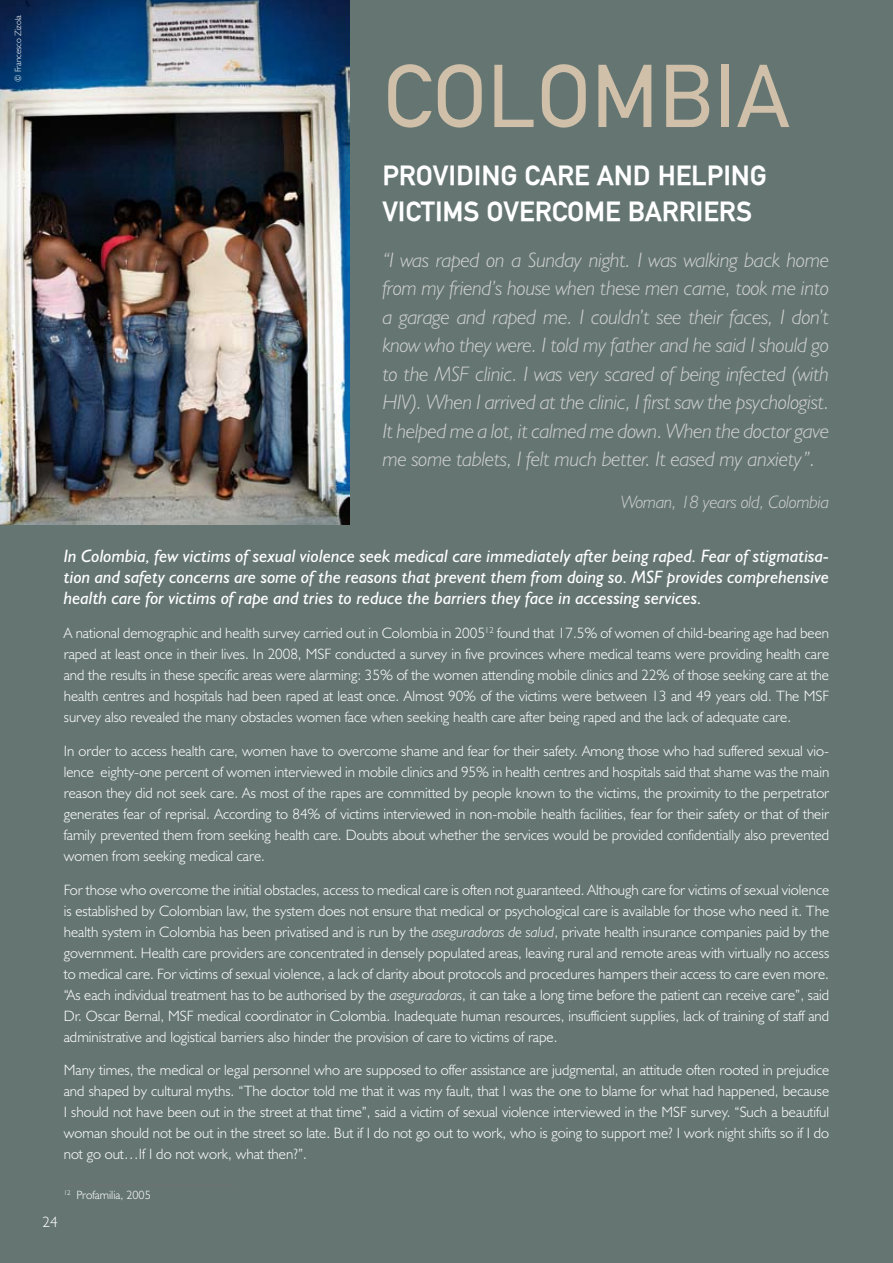
<style>
.page{position:relative;width:893px;height:1263px;background:#657672}
.page>*{position:absolute;margin:0;border:0;box-sizing:border-box;transform-origin:0 0}
.t1{font:300 90px "DIN Mittelschrift";letter-spacing:.01em;color:#d0c0aa}
.t2{font:700 27px "DIN Mittelschrift";color:#fff}
.t3{font:italic 300 21px/28.5px "Humanist 521 BT";letter-spacing:-.01em;color:#d0d1cf;text-align:justify}
.t4{font:italic 18px/21px "Humanist 521 BT";color:#fff;text-align:justify}
.t5{font:italic 300 18px "Humanist 521 BT";letter-spacing:-.01em;color:#d0d1cf}
.t6{font:300 15px/21px "Humanist 521 BT";color:#fff;text-align:justify}
.t7{font:300 12px "Humanist 521 BT";color:#fff}
.t8{font:300 9px "Humanist 521 BT";color:#fff}
.s1{font-style:italic}
</style>
<div class="page">
<hr style="left:64px;top:1184px;width:170px;height:1px;background:#707173">
<img style="left:0;top:0;width:349px;height:524px">
<p class="t8" style="left:13px;top:82px;width:69px;rotate:-90deg">© Francesco Zizola</p>
<h1 class="t1" style="left:383px;top:44px;width:408px">COLOMBIA</h1>
<h2 class="t2" style="left:383px;top:160px;width:64px">PROVIDI</h2>
<h2 class="t2" style="left:482px;top:160px;width:76px">NG CARE</h2>
<h2 class="t2" style="left:597px;top:160px;width:172px">AND HELPING</h2>
<h2 class="t2" style="left:383px;top:196px;width:54px">VI CTIMS</h2>
<h2 class="t2" style="left:487px;top:196px;width:175px">OVERCOME BARRIERS</h2>
<p class="t3" style="left:383px;top:245px;width:448px">“I was raped on a Sunday night. I was walking back home from my friend’s house when these men came, took me into a garage and raped me. I couldn’t see their faces, I don’t know who they were. I told my father and he said I should go to the MSF clinic. I was very scared of being infected (with HIV). When I arrived at the clinic, I first saw the psychologist.<br>It helped me a lot, it calmed me down. When the doctor gave me some tablets, I felt much better. It eased my anxiety”.</p>
<p class="t5" style="left:621px;top:490px;width:210px">Woman, 18 years old, Colombia</p>
<p class="t4" style="left:64px;top:545px;width:767px">In Colombia, few victims of sexual violence seek medical care immediately after being raped. Fear of stigmatisa&shy;tion and safety concerns are some of the reasons that prevent them from doing so. MSF provides comprehensive health care for victims of rape and tries to reduce the barriers they face in accessing services.</p>
<p class="t6" style="left:64px;top:622px;width:767px">A national demographic and health survey carried out in Colombia in 2005<sup>12</sup> found that 17.5% of women of child-bearing age had been raped at least once in their lives. I n 2008, MSF conducted a survey in five provinces where medical teams were providing health care and the results in these specific areas were alarming: 35% of the women attending mobile clinics and 22% of those seeking care at the health centres and hospitals had been raped at least once. Almost 90% of the victims were between 13 and 49 years old. The MSF survey also revealed the many obstacles women face when seeking health care after being raped and the lack of adequate care.</p>
<p class="t6" style="left:64px;top:740px;width:767px">I n order to access health care, women have to overcome shame and fear for their safety. Among those who had suffered sexual vio&shy;lence eighty-one percent of women interviewed in mobile clinics and 95% in health centres and hospitals said that shame was the main reason they did not seek care. As most of the rapes are committed by people known to the victims, the proximity to the perpetrator generates fear of reprisal. According to 84% of victims interviewed in non-mobile health facilities, fear for their safety or that of their family prevented them from seeking health care. Doubts about whether the services would be provided confidentially also prevented women from seeking medical care.</p>
<p class="t6" style="left:64px;top:879px;width:767px">For those who overcome the initial obstacles, access to medical care is often not guaranteed. Although care for victims of sexual violence is established by Colombian law, the system does not ensure that medical or psychological care is available for those who need it. The health system in Colombia has been privatised and is run by the <span class="s1">aseguradoras de salud</span>, private health insurance companies paid by the government. H ealth care providers are concentrated in densely populated areas, leaving rural and remote areas with virtually no access to medical care. For victims of sexual violence, a lack of clarity about protocols and procedures hampers their access to care even more. “As each individual treatment has to be authorised by the <span class="s1">aseguradoras</span>, it can take a long time before the patient can receive care”, said Dr. Oscar Bernal, MSF medical coordinator in Colombia. I nadequate human resources, insufficient supplies, lack of training of staff and administrative and logistical barriers also hinder the provision of care to victims of rape.</p>
<p class="t6" style="left:64px;top:1059px;width:767px">Many times, the medical or legal personnel who are supposed to offer assistance are judgmental, an attitude often rooted in prejudice and shaped by cultural myths. “The doctor told me that it was my fault, that I was the one to blame for what had happened, because I should not have been out in the street at that time”, said a victim of sexual violence interviewed in the MSF survey. “Such a beautiful woman should not be out in the street so late. But if I do not go out to work, who is going to support me? I work night shifts so if I do not go out…If I do not work, what then?”.</p>
<p class="t7" style="left:64px;top:1188px;width:88px"><sup>12</sup> Profamilia, 2005</p>
<p class="t6" style="left:43px;top:1211px;width:17px">24</p>
</div>
